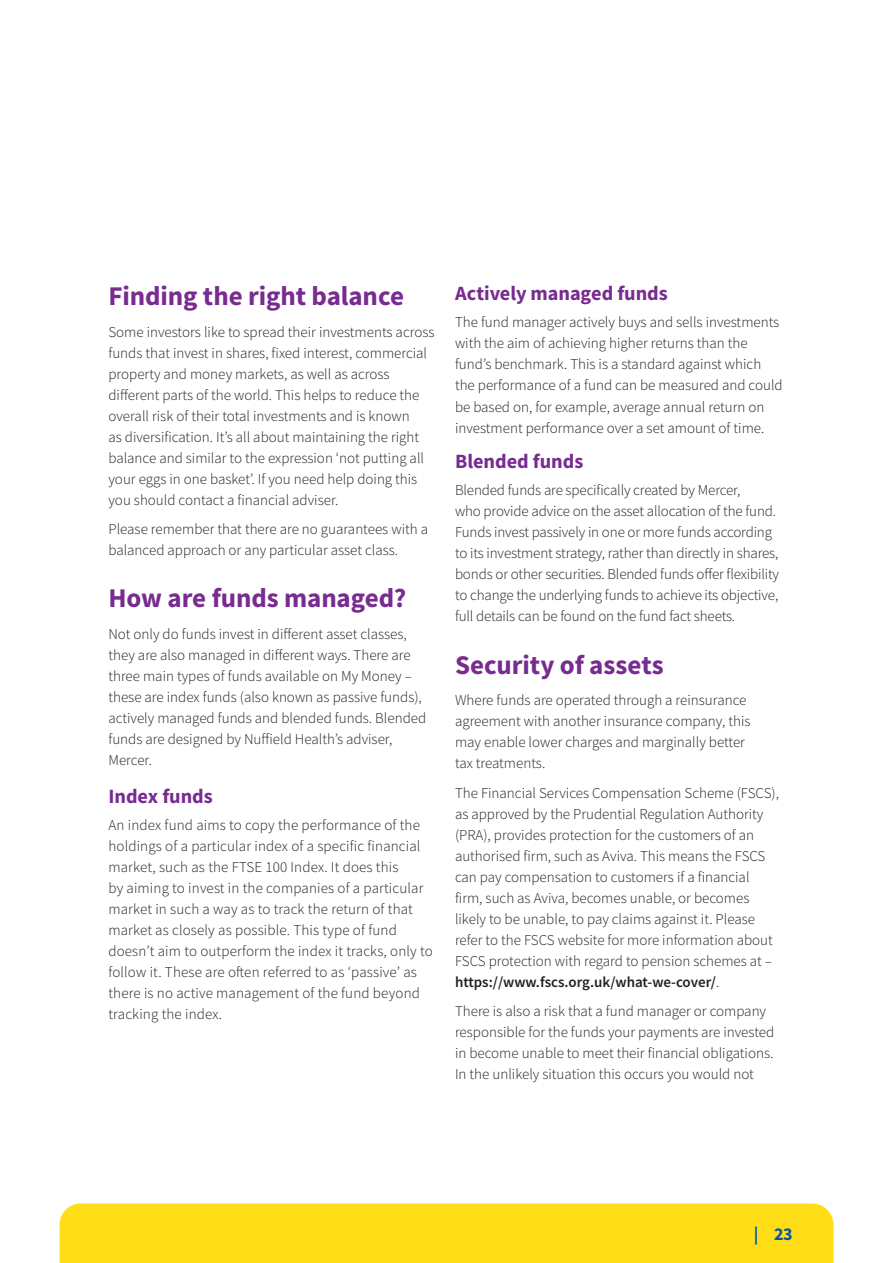
<style>
.page{position:relative;width:893px;height:1263px;background:#fff}
.page>*{position:absolute;margin:0;border:0;box-sizing:border-box;transform-origin:0 0}
.t1{font:700 27px "Source Sans Pro";letter-spacing:-.005em;color:#782b90}
.t2{font:700 20.25px "Source Sans Pro";color:#782b90}
.t3{font:700 18px "Source Sans Pro";color:#0058a4}
.t4{font:300 15px/21px "Source Sans Pro";color:#231f20}
.s1{font-weight:600}
</style>
<div class="page">
<div style="left:60px;top:1203px;width:773px;height:60px;background:#ffde17"></div>
<h1 class="t1" style="left:108px;top:278px;width:297px">Finding the right balance</h1>
<p class="t4" style="left:108px;top:321px;width:328px">Some investors like to spread their investments across funds that invest in shares, fixed interest, commercial property and money markets, as well as across different parts of the world. This helps to reduce the overall risk of their total investments and is known<br>as diversification. It’s all about maintaining the right balance and similar to the expression ‘not putting all your eggs in one basket’. If you need help doing this you should contact a financial adviser.</p>
<p class="t4" style="left:108px;top:519px;width:321px">Please remember that there are no guarantees with a balanced approach or any particular asset class.</p>
<h1 class="t1" style="left:108px;top:580px;width:299px">How are funds managed?</h1>
<p class="t4" style="left:108px;top:624px;width:319px">Not only do funds invest in different asset classes, they are also managed in different ways. There are three main types of funds available on My Money – these are index funds (also known as passive funds), actively managed funds and blended funds. Blended funds are designed by Nuffield Health’s adviser, Mercer.</p>
<h2 class="t2" style="left:108px;top:782px;width:106px">Index funds</h2>
<p class="t4" style="left:108px;top:815px;width:326px">An index fund aims to copy the performance of the holdings of a particular index of a specific financial market, such as the FTSE 100 Index. It does this<br>by aiming to invest in the companies of a particular market in such a way as to track the return of that market as closely as possible. This type of fund doesn’t aim to outperform the index it tracks, only to follow it. These are often referred to as ‘passive’ as there is no active management of the fund beyond tracking the index.</p>
<h2 class="t2" style="left:455px;top:280px;width:214px">Actively managed funds</h2>
<p class="t4" style="left:455px;top:312px;width:329px">The fund manager actively buys and sells investments with the aim of achieving higher returns than the fund’s benchmark. This is a standard against which the performance of a fund can be measured and could be based on, for example, average annual return on investment performance over a set amount of time.</p>
<h2 class="t2" style="left:455px;top:448px;width:130px">Blended funds</h2>
<p class="t4" style="left:455px;top:480px;width:326px">Blended funds are specifically created by Mercer,<br>who provide advice on the asset allocation of the fund.<br>Funds invest passively in one or more funds according to its investment strategy, rather than directly in shares, bonds or other securities. Blended funds offer flexibility to change the underlying funds to achieve its objective, full details can be found on the fund fact sheets.</p>
<h1 class="t1" style="left:455px;top:646px;width:210px">Security of assets</h1>
<p class="t4" style="left:455px;top:690px;width:297px">Where funds are operated through a reinsurance agreement with another insurance company, this may enable lower charges and marginally better tax treatments.</p>
<p class="t4" style="left:455px;top:782px;width:326px">The Financial Services Compensation Scheme (FSCS), as approved by the Prudential Regulation Authority (PRA), provides protection for the customers of an authorised firm, such as Aviva. This means the FSCS can pay compensation to customers if a financial firm, such as Aviva, becomes unable, or becomes likely to be unable, to pay claims against it. Please refer to the FSCS website for more information about FSCS protection with regard to pension schemes at – <span class="s1">https://www.fscs.org.uk/what-we-cover/</span>.</p>
<p class="t4" style="left:455px;top:1001px;width:321px">There is also a risk that a fund manager or company responsible for the funds your payments are invested in become unable to meet their financial obligations.<br>In the unlikely situation this occurs you would not</p>
<p class="t3" style="left:754px;top:1222px;width:40px">| 23</p>
</div>
